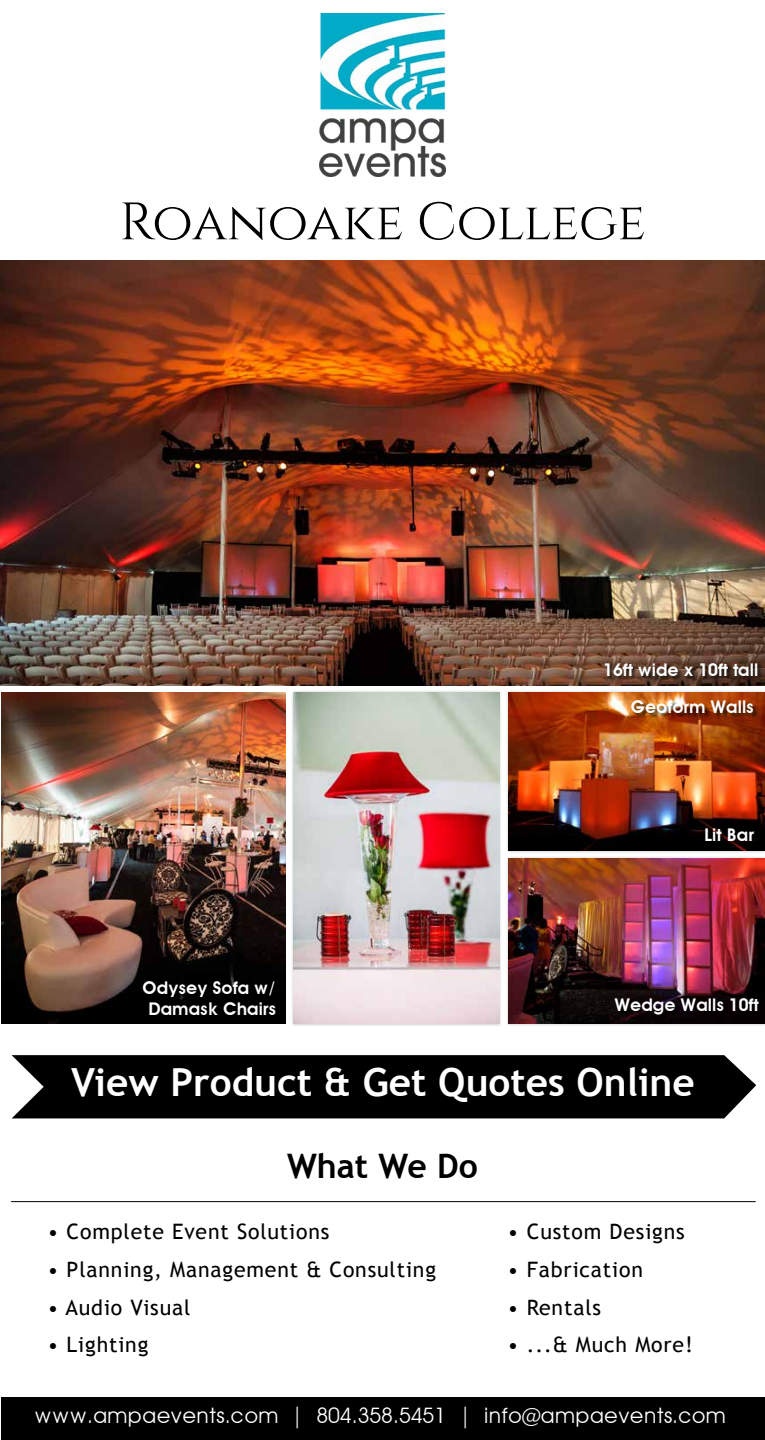
<style>
.page{position:relative;width:765px;height:1440px;background:#fff}
.page>*{position:absolute;margin:0;border:0;box-sizing:border-box;transform-origin:0 0}
.t1{font:52.5px "Cinzel";letter-spacing:-.015em;color:#000}
.t2{font:700 38.75px "Trebuchet MS";color:#fff}
.t3{font:700 33.75px "Trebuchet MS";color:#000}
.t4{font:21.38px "Avant Garde";color:#fff}
.t5{font:21.25px "Trebuchet MS";letter-spacing:.04em;color:#000}
.t6{font:600 17.5px/21px "Avant Garde";color:#fff;text-align:center}
</style>
<div class="page">
<div style="left:290px;top:690px;width:212px;height:336px;background:#000;opacity:.24"></div>
<img style="left:293px;top:693px;width:206px;height:331px">
<img style="left:0;top:261px;width:765px;height:425px">
<img style="left:1px;top:693px;width:285px;height:331px">
<div style="left:506px;top:690px;width:259px;height:164px;background:#000;opacity:.24"></div>
<img style="left:508px;top:693px;width:257px;height:158px">
<div style="left:506px;top:855px;width:259px;height:172px;background:#ebebeb"></div>
<img style="left:508px;top:858px;width:257px;height:166px">
<div style="left:605px;top:662px;width:158px;height:19px;background:#000;opacity:.75"></div>
<div style="left:143px;top:981px;width:138px;height:39px;background:#000"></div>
<div style="left:706px;top:828px;width:54px;height:18px;background:#000;opacity:.75"></div>
<div style="left:631px;top:700px;width:128px;height:19px;background:#000;opacity:.75"></div>
<div style="left:615px;top:998px;width:149px;height:22px;background:#000;opacity:.75"></div>
<div style="left:1px;top:1397px;width:764px;height:43px;background:#000"></div>
<div style="left:12px;top:1055px;width:744px;height:63px;background:#000"></div>
<hr style="left:11px;top:1201px;width:745px;height:1px;background:#000">
<img style="left:319px;top:13px;width:126px;height:163px">
<h1 class="t1" style="left:119px;top:191px;width:528px">Roanoake College</h1>
<p class="t6" style="left:603px;top:659px;width:157px">16ft wide x 10ft tall</p>
<p class="t6" style="left:630px;top:697px;width:125px">Geoform Walls</p>
<p class="t6" style="left:142px;top:977px;width:136px">Odysey Sofa w/<br>Damask Chairs</p>
<p class="t6" style="left:705px;top:824px;width:51px">Lit Bar</p>
<p class="t6" style="left:614px;top:994px;width:146px">Wedge Walls 10ft</p>
<h2 class="t2" style="left:71px;top:1059px;width:625px">View Product &amp; Get Quotes Online</h2>
<h3 class="t3" style="left:287px;top:1145px;width:192px">What We Do</h3>
<p class="t5" style="left:47px;top:1219px;width:284px">• Complete Event Solutions</p>
<p class="t5" style="left:47px;top:1257px;width:390px">• Planning, Management &amp; Consulting</p>
<p class="t5" style="left:47px;top:1294px;width:145px">• Audio Visual</p>
<p class="t5" style="left:47px;top:1332px;width:103px">• Lighting</p>
<p class="t5" style="left:508px;top:1219px;width:179px">• Custom Designs</p>
<p class="t5" style="left:508px;top:1257px;width:137px">• Fabrication</p>
<p class="t5" style="left:508px;top:1294px;width:95px">• Rentals</p>
<p class="t5" style="left:508px;top:1332px;width:187px">• ...&amp; Much More!</p>
<p class="t4" style="left:34px;top:1402px;width:693px">www.ampaevents.com | 804.358.5451 | info@ampaevents.com</p>
</div>
